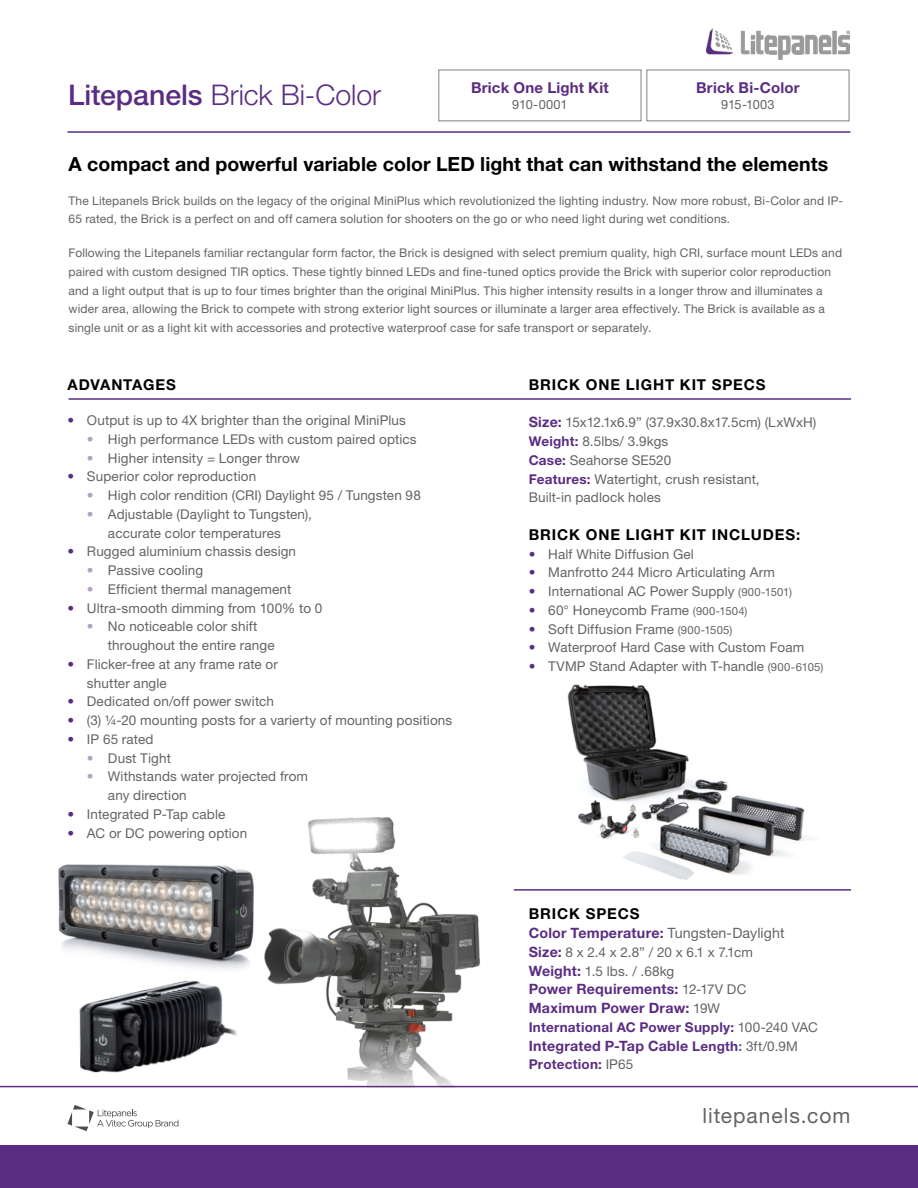
<style>
.page{position:relative;width:918px;height:1188px;background:#fff}
.page>*{position:absolute;margin:0;border:0;box-sizing:border-box;transform-origin:0 0}
.t1{font:300 28.5px "Helvetica Neue LT Std";color:#5a2d82}
.t2{font:21px "Helvetica Neue LT Std";letter-spacing:.045em;color:#636466}
.t3{font:700 19.5px "Helvetica Neue LT Std";letter-spacing:.005em;color:#000}
.t4{font:700 15px "Helvetica Neue LT Std";letter-spacing:.06em;color:#000}
.t5{font:700 15px "Helvetica Neue LT Std";letter-spacing:.015em;color:#5a2d82}
.t6{font:700 14.25px/18.8px "Helvetica Neue LT Std";letter-spacing:.015em;color:#5a2d82}
.t7{font:13.5px/18.8px "Helvetica Neue LT Std";letter-spacing:.01em;color:#636466}
.t8{font:700 13.5px "Helvetica Neue LT Std";letter-spacing:.02em;color:#5a2d82}
.t9{font:12.75px "Helvetica Neue LT Std";letter-spacing:-.015em;color:#636466}
.t10{font:12px/18.8px "Helvetica Neue LT Std";letter-spacing:.015em;color:#636466}
.s1{font-weight:500}
.s2{color:#5a2d82}
.s3{color:#b4a2c5}
.s4{font-weight:700;font-size:14.25px;color:#5a2d82}
.s5{font-weight:700;color:#5a2d82}
.s6{font-size:11.25px}
.s7{font-weight:400;color:#636466}
.s8{font-weight:400;font-size:13.5px;color:#636466}
.s9{font-size:13.5px}
.s10{font-size:13.5px;color:#636466}
</style>
<div class="page">
<hr style="left:67px;top:131px;width:783px;height:2px;background:#5a2d82">
<div style="left:0;top:1145px;width:918px;height:43px;background:#5a2d82"></div>
<img style="left:706px;top:28px;width:143px;height:31px">
<svg style="left:68px;top:1105px;width:110px;height:26px"></svg>
<img style="left:567px;top:684px;width:238px;height:196px">
<img style="left:58px;top:864px;width:195px;height:105px">
<hr style="left:69px;top:398px;width:782px;height:2px;background:#5a2d82">
<hr style="left:514px;top:889px;width:337px;height:2px;background:#5a2d82">
<hr style="left:0;top:1086px;width:918px;height:1px;background:#5a2d82">
<div style="left:438px;top:70px;width:203px;height:51px;border:1px solid #808285"></div>
<div style="left:646px;top:70px;width:203px;height:51px;border:1px solid #808285"></div>
<img style="left:253px;top:817px;width:238px;height:270px">
<img style="left:79px;top:980px;width:157px;height:93px">
<h1 class="t1" style="left:68px;top:77px;width:314px"><span class="s1">Litepanels</span> Brick Bi-Color</h1>
<p class="t5" style="left:471px;top:78px;width:139px">Brick One Light Kit</p>
<p class="t9" style="left:512px;top:97px;width:57px">910-0001</p>
<p class="t5" style="left:696px;top:78px;width:105px">Brick Bi-Color</p>
<p class="t9" style="left:721px;top:97px;width:55px">915-1003</p>
<h3 class="t3" style="left:69px;top:152px;width:761px">A compact and powerful variable color LED light that can withstand the elements</h3>
<p class="t10" style="left:69px;top:191px;width:776px">The Litepanels Brick builds on the legacy of the original MiniPlus which revolutionized the lighting industry. Now more robust, Bi-Color and IP-<br>65 rated, the Brick is a perfect on and off camera solution for shooters on the go or who need light during wet conditions.</p>
<p class="t10" style="left:69px;top:243px;width:775px">Following the Litepanels familiar rectangular form factor, the Brick is designed with select premium quality, high CRI, surface mount LEDs and paired with custom designed TIR optics. These tightly binned LEDs and fine-tuned optics provide the Brick with superior color reproduction and a light output that is up to four times brighter than the original MiniPlus. This higher intensity results in a longer throw and illuminates a wider area, allowing the Brick to compete with strong exterior light sources or illuminate a larger area effectively. The Brick is available as a single unit or as a light kit with accessories and protective waterproof case for safe transport or separately.</p>
<p class="t4" style="left:67px;top:375px;width:110px">ADVANTAGES</p>
<p class="t7" style="left:67px;top:411px;width:340px"><span class="s2">•</span> Output is up to 4X brighter than the original MiniPlus</p>
<p class="t7" style="left:87px;top:429px;width:331px"><span class="s3">•</span> High performance LEDs with custom paired optics</p>
<p class="t7" style="left:87px;top:448px;width:215px"><span class="s3">•</span> Higher intensity = Longer throw</p>
<p class="t7" style="left:67px;top:467px;width:190px"><span class="s2">•</span> Superior color reproduction</p>
<p class="t7" style="left:87px;top:486px;width:335px"><span class="s3">•</span> High color rendition (CRI) Daylight 95 / Tungsten 98</p>
<p class="t7" style="left:108px;top:504px;width:205px;text-indent:-21px"><span class="s3">•</span> Adjustable (Daylight to Tungsten), accurate color temperatures</p>
<p class="t7" style="left:67px;top:542px;width:230px"><span class="s2">•</span> Rugged aluminium chassis design</p>
<p class="t7" style="left:87px;top:561px;width:118px"><span class="s3">•</span> Passive cooling</p>
<p class="t7" style="left:87px;top:579px;width:206px"><span class="s3">•</span> Efficient thermal management</p>
<p class="t7" style="left:67px;top:598px;width:256px"><span class="s2">•</span> Ultra-smooth dimming from 100% to 0</p>
<p class="t7" style="left:108px;top:617px;width:168px;text-indent:-21px"><span class="s3">•</span> No noticeable color shift throughout the entire range</p>
<p class="t7" style="left:87px;top:654px;width:192px;text-indent:-19px"><span class="s2">•</span> Flicker-free at any frame rate or shutter angle</p>
<p class="t7" style="left:67px;top:692px;width:208px"><span class="s2">•</span> Dedicated on/off power switch</p>
<p class="t7" style="left:67px;top:711px;width:386px"><span class="s2">•</span> (3) ¼-20 mounting posts for a varierty of mounting positions</p>
<p class="t7" style="left:67px;top:730px;width:88px"><span class="s2">•</span> IP 65 rated</p>
<p class="t7" style="left:87px;top:748px;width:86px"><span class="s3">•</span> Dust Tight</p>
<p class="t7" style="left:108px;top:767px;width:202px;text-indent:-21px"><span class="s3">•</span> Withstands water projected from any direction</p>
<p class="t7" style="left:67px;top:805px;width:159px"><span class="s2">•</span> Integrated P-Tap cable</p>
<p class="t7" style="left:67px;top:823px;width:181px"><span class="s2">•</span> AC or DC powering option</p>
<p class="t4" style="left:529px;top:375px;width:238px">BRICK ONE LIGHT KIT SPECS</p>
<p class="t7" style="left:529px;top:413px;width:289px"><span class="s4">Size:</span> 15x12.1x6.9” (37.9x30.8x17.5cm) (LxWxH)<br><span class="s5">Weight:</span> 8.5lbs/ 3.9kgs<br><span class="s5">Case:</span> Seahorse SE520<br><span class="s5">Features:</span> Watertight, crush resistant,<br>Built-in padlock holes</p>
<p class="t4" style="left:529px;top:525px;width:273px">BRICK ONE LIGHT KIT INCLUDES:</p>
<p class="t7" style="left:529px;top:544px;width:167px"><span class="s2">•</span> Half White Diffusion Gel</p>
<p class="t7" style="left:529px;top:563px;width:248px"><span class="s2">•</span> Manfrotto 244 Micro Articulating Arm</p>
<p class="t7" style="left:529px;top:582px;width:265px"><span class="s2">•</span> International AC Power Supply <span class="s6">(900-1501)</span></p>
<p class="t7" style="left:529px;top:600px;width:220px"><span class="s2">•</span> 60° Honeycomb Frame <span class="s6">(900-1504)</span></p>
<p class="t7" style="left:529px;top:619px;width:205px"><span class="s2">•</span> Soft Diffusion Frame <span class="s6">(900-1505)</span></p>
<p class="t7" style="left:529px;top:638px;width:277px"><span class="s2">•</span> Waterproof Hard Case with Custom Foam</p>
<p class="t7" style="left:529px;top:657px;width:296px"><span class="s2">•</span> TVMP Stand Adapter with T-handle <span class="s6">(900-6105)</span></p>
<p class="t4" style="left:529px;top:905px;width:112px">BRICK SPECS</p>
<p class="t6" style="left:529px;top:923px;width:257px">Color Temperature: <span class="s7">Tungsten-Daylight</span></p>
<p class="t7" style="left:529px;top:942px;width:226px"><span class="s4">Size:</span> 8 x 2.4 x 2.8” / 20 x 6.1 x 7.1cm<br><span class="s4">Weight:</span> 1.5 lbs. / .68kg</p>
<p class="t6" style="left:529px;top:980px;width:219px">Power Requirements: <span class="s8">12-17V DC<br></span>Maximum Power Draw: <span class="s8">19W</span></p>
<p class="t8" style="left:529px;top:1019px;width:291px">International AC Power Supply: <span class="s7">100-240 VAC</span></p>
<p class="t6" style="left:529px;top:1036px;width:271px">Integrated P-Tap Cable <span class="s9">Length</span><span class="s10">:</span> <span class="s8">3ft/0.9M</span></p>
<p class="t8" style="left:529px;top:1056px;width:106px">Protection: <span class="s7">IP65</span></p>
<h2 class="t2" style="left:703px;top:1103px;width:149px">litepanels.com</h2>
</div>
